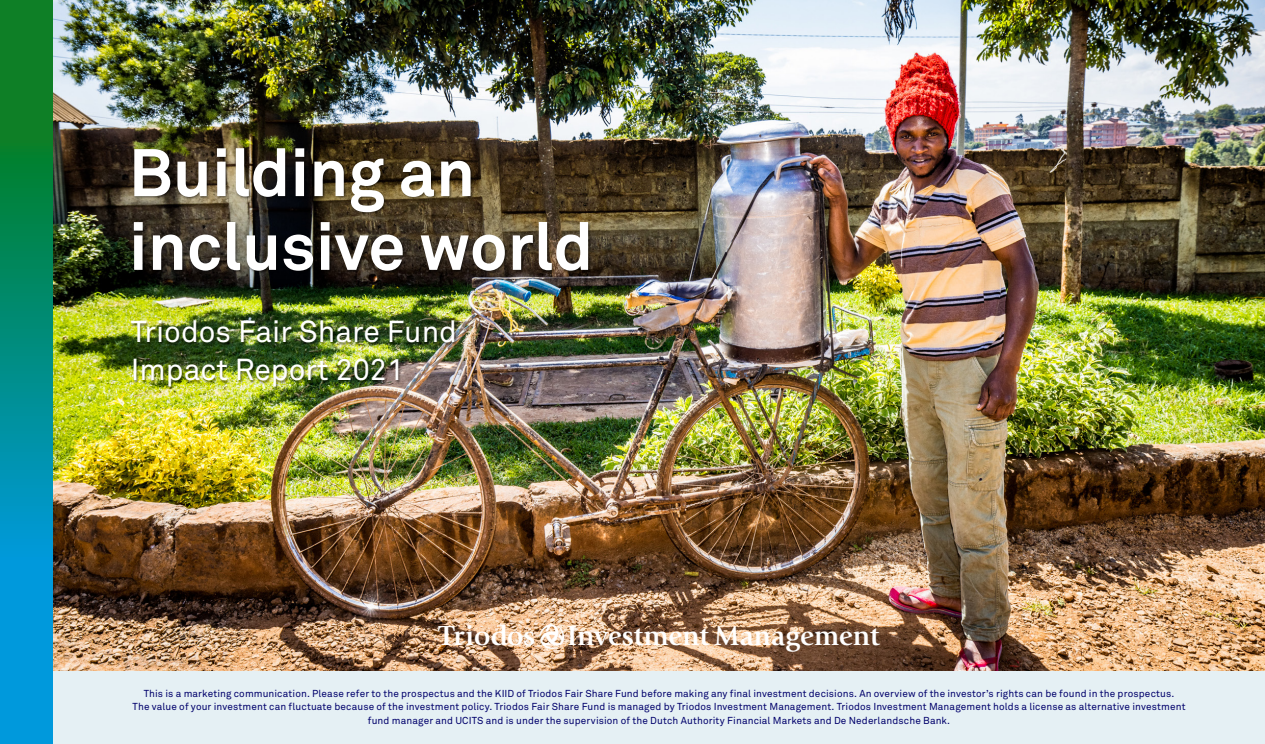
<style>
.page{position:relative;width:1265px;height:744px;background:#fff}
.page>*{position:absolute;margin:0;border:0;box-sizing:border-box;transform-origin:0 0}
.t1{font:700 66.25px/73.8px "Akkurat Pro";color:#fff}
.t2{font:30px "Akkurat Pro";color:#fff}
.t3{font:28.75px "Triodos B";color:#fff}
.Platte_tekst{font:10px "Akkurat Pro";letter-spacing:.015em;color:#00006b}
</style>
<div class="page">
<svg style="left:0;top:0;width:53px;height:744px;background:#028d86"></svg>
<img style="left:53px;top:0;width:1212px;height:672px">
<div style="left:130px;top:148px;width:461px;height:241px;background:#000;opacity:.5"></div>
<div style="left:53px;top:672px;width:1212px;height:72px;background:#e5f0f4"></div>
<p class="t1" style="left:129px;top:137px;width:466px">Building an inclusive world</p>
<p class="t2" style="left:131px;top:314px;width:328px">Triodos Fair Share Fund</p>
<p class="t2" style="left:131px;top:352px;width:275px">Impact Report 2021</p>
<p class="t3" style="left:438px;top:624px;width:443px">TLIM</p>
<p class="Platte_tekst" style="left:144px;top:687px;width:1032px">This is a marketing communication. Please refer to the prospectus and the KIID of Triodos Fair Share Fund before making any final investment decisions. An overview of the investor’s rights can be found in the prospectus.</p>
<p class="Platte_tekst" style="left:368px;top:714px;width:584px">fund manager and UCITS and is under the supervision of the Dutch Authority Financial Markets and De Nederlandsche Bank.</p>
<p class="Platte_tekst" style="left:133px;top:701px;width:1055px">The value of your investment can fluctuate because of the investment policy. Triodos Fair Share Fund is managed by Triodos Investment Management. Triodos Investment Management holds a license as alternative investment</p>
</div>
